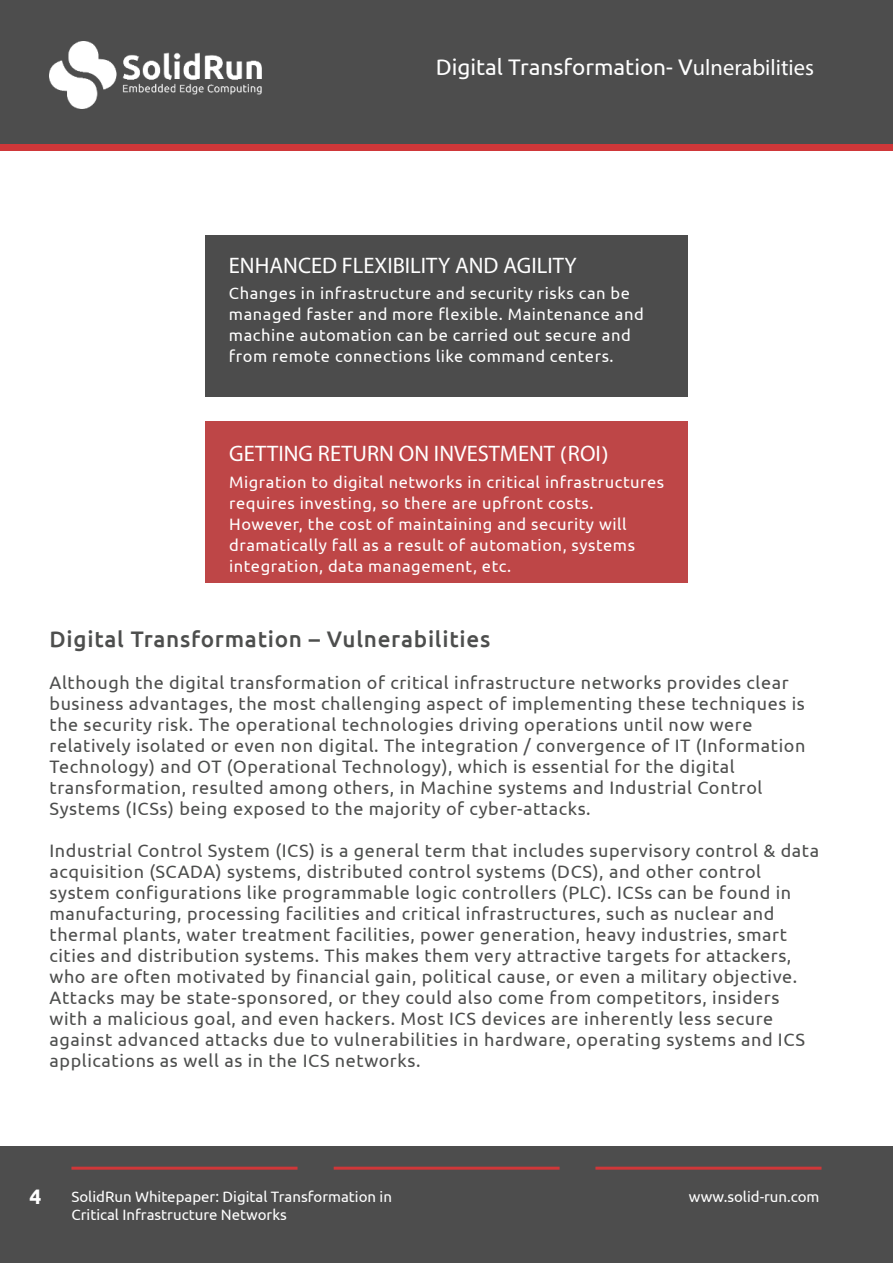
<style>
.page{position:relative;width:893px;height:1263px;background:#fff}
.page>*{position:absolute;margin:0;border:0;box-sizing:border-box;transform-origin:0 0}
.t1{font:22.5px "Myriad Hebrew";color:#fff}
.t2{font:500 22.5px "Ubuntu";letter-spacing:.035em;color:#4d4e4d}
.t3{font:22.5px "Ubuntu";color:#fff}
.t4{font:700 21px "Ubuntu";color:#fff}
.t5{font:18px/21px "Ubuntu";letter-spacing:.035em;color:#4d4e4d}
.t6{font:16.5px/21px "Ubuntu";letter-spacing:.035em;color:#fff}
.t7{font:15px/18px "Ubuntu";color:#fff}
.s1{font-family:"Myriad Hebrew"}
</style>
<div class="page">
<div style="left:0;top:0;width:893px;height:144px;background:#4d4d4d"></div>
<div style="left:0;top:144px;width:893px;height:6px;background:#cf3739"></div>
<img style="left:50px;top:41px;width:212px;height:67px">
<div style="left:0;top:1147px;width:893px;height:116px;background:#4d4d4d"></div>
<hr style="left:71px;top:1167px;width:227px;height:3px;background:#cf3739">
<hr style="left:334px;top:1167px;width:226px;height:3px;background:#cf3739">
<hr style="left:595px;top:1167px;width:226px;height:3px;background:#cf3739">
<div style="left:205px;top:235px;width:483px;height:161px;background:#4c4c4c"></div>
<div style="left:205px;top:422px;width:483px;height:161px;background:#be4647"></div>
<p class="t3" style="left:436px;top:54px;width:380px">Digital Transformation- V<span class="s1">ulnerabilities</span></p>
<p class="t1" style="left:229px;top:253px;width:349px">ENHANCED FLEXIBILITY AND AGILITY</p>
<p class="t6" style="left:229px;top:282px;width:416px">Changes in infrastructure and security risks can be managed faster and more flexible. Maintenance and machine automation can be carried out secure and from remote connections like command centers.</p>
<p class="t1" style="left:229px;top:441px;width:381px">GETTING RETURN ON INVESTMENT (ROI)</p>
<p class="t6" style="left:229px;top:471px;width:436px">Migration to digital networks in critical infrastructures requires investing, so there are upfront costs.<br>However, the cost of maintaining and security will dramatically fall as a result of automation, systems integration, data management, etc.</p>
<p class="t2" style="left:50px;top:625px;width:442px">Digital Transformation – Vulnerabilities</p>
<p class="t5" style="left:50px;top:672px;width:757px">Although the digital transformation of critical infrastructure networks provides clear business advantages, the most challenging aspect of implementing these techniques is the security risk. The operational technologies driving operations until now were relatively isolated or even non digital. The integration / convergence of IT (Information Technology) and OT (Operational Technology), which is essential for the digital transformation, resulted among others, in Machine systems and Industrial Control Systems (ICSs) being exposed to the majority of cyber-attacks.</p>
<p class="t5" style="left:50px;top:840px;width:771px">Industrial Control System (ICS) is a general term that includes supervisory control &amp; data acquisition (SCADA) systems, distributed control systems (DCS), and other control system configurations like programmable logic controllers (PLC). ICSs can be found in manufacturing, processing facilities and critical infrastructures, such as nuclear and thermal plants, water treatment facilities, power generation, heavy industries, smart cities and distribution systems. This makes them very attractive targets for attackers, who are often motivated by financial gain, political cause, or even a military objective.<br>Attacks may be state-sponsored, or they could also come from competitors, insiders with a malicious goal, and even hackers. Most ICS devices are inherently less secure against advanced attacks due to vulnerabilities in hardware, operating systems and ICS applications as well as in the ICS networks.</p>
<p class="t4" style="left:29px;top:1184px;width:13px">4</p>
<p class="t7" style="left:689px;top:1187px;width:132px">www.solid-run.com</p>
<p class="t7" style="left:71px;top:1187px;width:322px">SolidRun Whitepaper: Digital Transformation in<br>Critical Infrastructure Networks</p>
</div>
